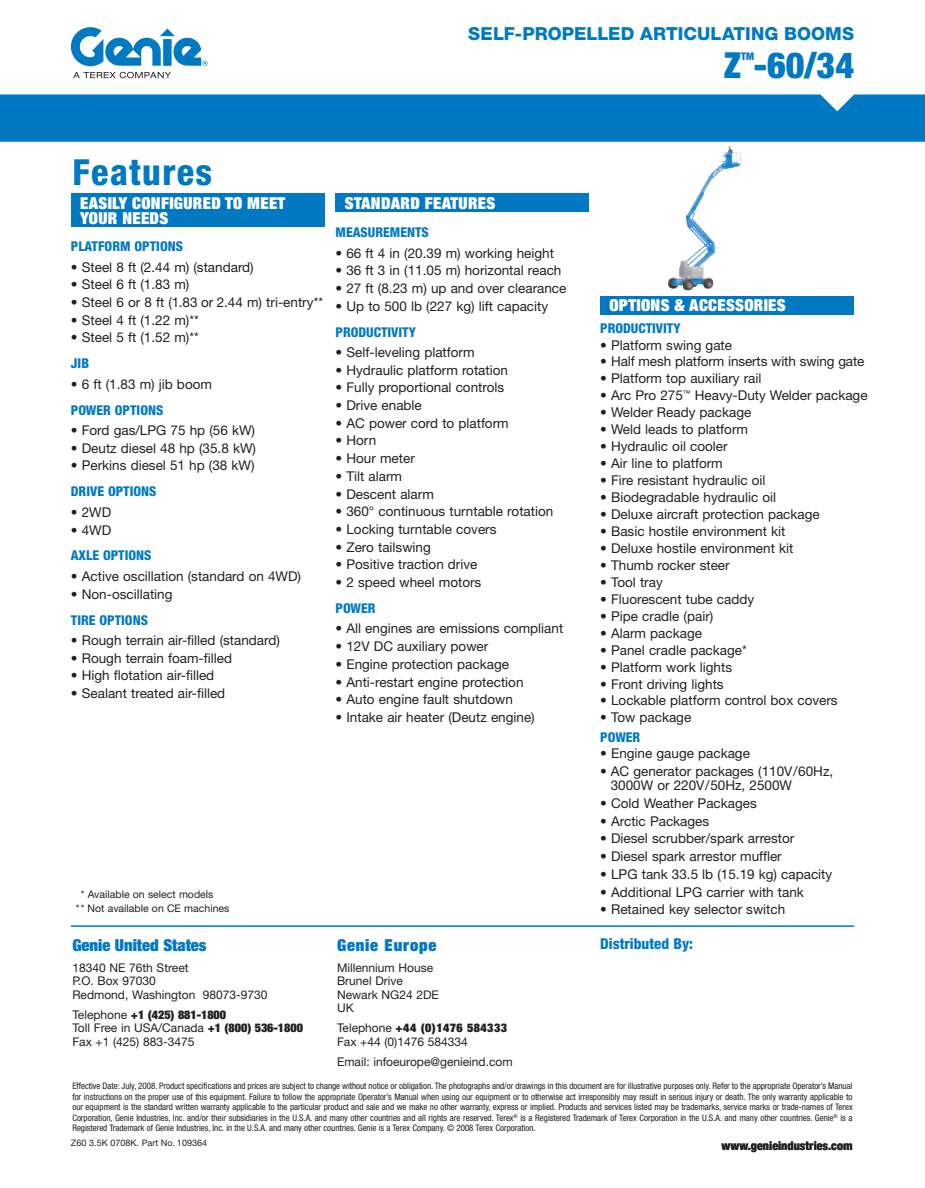
<style>
.page{position:relative;width:925px;height:1188px;background:#fff}
.page>*{position:absolute;margin:0;border:0;box-sizing:border-box;transform-origin:0 0}
.t1{font:800 condensed 36px "Helvetica Neue LT Std";letter-spacing:.04em;color:#0079c2}
.t2{font:900 condensed 36px "Helvetica Neue LT Std";color:#0079c2}
.t3{font:800 18px "Helvetica Neue LT Std";letter-spacing:.005em;color:#0079c2}
.t4{font:900 condensed 16.5px/15px "Helvetica Neue LT Std";letter-spacing:.02em;color:#fff}
.t5{font:900 condensed 16.5px "Helvetica Neue LT Std";color:#0079c2}
.t6{font:900 condensed 16.5px "Helvetica Neue LT Std";letter-spacing:.05em;color:#0079c2}
.t7{font:800 condensed 15px "Helvetica Neue LT Std";color:#0079c2}
.t8{font:13.5px/14.2px "Helvetica Neue LT Std";color:#231f20}
.t9{font:800 condensed 13.5px "Helvetica Neue LT Std";color:#0079c2}
.t10{font:12px/13.5px "Helvetica Neue LT Std";color:#231f20}
.t11{font:800 condensed 12px "Helvetica Neue LT Std";color:#231f20}
.t12{font:10.5px/13.5px "Helvetica Neue LT Std";color:#231f20}
.t13{font:900 condensed 10.5px "Helvetica Neue LT Std";color:#0079c2}
.t14{font:condensed 9px/10.5px "Helvetica Neue LT Std";letter-spacing:-.005em;color:#231f20;text-align:justify}
.t15{font:9px "Helvetica Neue LT Std";color:#231f20}
.s1{font-weight:900;font-stretch:condensed}
</style>
<div class="page">
<img style="left:688px;top:166px;width:34px;height:100px">
<div style="left:71px;top:194px;width:254px;height:33px;background:#0079c2"></div>
<div style="left:600px;top:296px;width:254px;height:19px;background:#0079c2"></div>
<div style="left:335px;top:194px;width:254px;height:18px;background:#0079c2"></div>
<svg style="left:73px;top:72px;width:98px;height:6px"></svg>
<svg style="left:71px;top:27px;width:137px;height:39px"></svg>
<div style="left:0;top:95px;width:925px;height:47px;background:#0079c2"></div>
<hr style="left:71px;top:925px;width:783px;height:2px;background:#0079c2">
<h2 class="t3" style="left:468px;top:23px;width:387px">SELF-PROPELLED ARTICULATING BOOMS</h2>
<h1 class="t1" style="left:72px;top:150px;width:141px">Features</h1>
<p class="t4" style="left:80px;top:195px;width:207px">EASILY CONFIGURED TO MEET<br>YOUR NEEDS</p>
<p class="t9" style="left:71px;top:238px;width:114px">PLATFORM OPTIONS</p>
<p class="t8" style="left:71px;top:259px;width:184px">• Steel 8 ft (2.44 m) (standard)</p>
<p class="t8" style="left:71px;top:277px;width:120px">• Steel 6 ft (1.83 m)</p>
<p class="t8" style="left:71px;top:295px;width:254px">• Steel 6 or 8 ft (1.83 or 2.44 m) tri-entry**</p>
<p class="t8" style="left:71px;top:313px;width:129px">• Steel 4 ft (1.22 m)**</p>
<p class="t8" style="left:71px;top:330px;width:129px">• Steel 5 ft (1.52 m)**</p>
<p class="t9" style="left:71px;top:355px;width:20px">JIB</p>
<p class="t8" style="left:71px;top:377px;width:143px">• 6 ft (1.83 m) jib boom</p>
<p class="t9" style="left:71px;top:402px;width:94px">POWER OPTIONS</p>
<p class="t8" style="left:71px;top:423px;width:186px">• Ford gas/LPG 75 hp (56 kW)</p>
<p class="t8" style="left:71px;top:441px;width:187px">• Deutz diesel 48 hp (35.8 kW)</p>
<p class="t8" style="left:71px;top:458px;width:185px">• Perkins diesel 51 hp (38 kW)</p>
<p class="t9" style="left:71px;top:483px;width:87px">DRIVE OPTIONS</p>
<p class="t8" style="left:71px;top:505px;width:42px">• 2WD</p>
<p class="t8" style="left:71px;top:522px;width:42px">• 4WD</p>
<p class="t9" style="left:71px;top:547px;width:82px">AXLE OPTIONS</p>
<p class="t8" style="left:71px;top:569px;width:232px">• Active oscillation (standard on 4WD)</p>
<p class="t8" style="left:71px;top:586px;width:103px">• Non-oscillating</p>
<p class="t9" style="left:71px;top:611px;width:79px">TIRE OPTIONS</p>
<p class="t8" style="left:71px;top:633px;width:211px">• Rough terrain air-filled (standard)</p>
<p class="t8" style="left:71px;top:651px;width:163px">• Rough terrain foam-filled</p>
<p class="t8" style="left:71px;top:668px;width:145px">• High flotation air-filled</p>
<p class="t8" style="left:71px;top:686px;width:156px">• Sealant treated air-filled</p>
<p class="t4" style="left:345px;top:195px;width:152px">STANDARD FEATURES</p>
<p class="t9" style="left:335px;top:224px;width:95px">MEASUREMENTS</p>
<p class="t8" style="left:335px;top:245px;width:220px">• 66 ft 4 in (20.39 m) working height</p>
<p class="t8" style="left:335px;top:263px;width:227px">• 36 ft 3 in (11.05 m) horizontal reach</p>
<p class="t8" style="left:335px;top:281px;width:232px">• 27 ft (8.23 m) up and over clearance</p>
<p class="t8" style="left:335px;top:298px;width:214px">• Up to 500 lb (227 kg) lift capacity</p>
<p class="t9" style="left:335px;top:323px;width:82px">PRODUCTIVITY</p>
<p class="t8" style="left:335px;top:345px;width:141px">• Self-leveling platform</p>
<p class="t8" style="left:335px;top:363px;width:174px">• Hydraulic platform rotation</p>
<p class="t8" style="left:335px;top:380px;width:170px">• Fully proportional controls</p>
<p class="t8" style="left:335px;top:398px;width:88px">• Drive enable</p>
<p class="t8" style="left:335px;top:416px;width:175px">• AC power cord to platform</p>
<p class="t8" style="left:335px;top:433px;width:42px">• Horn</p>
<p class="t8" style="left:335px;top:451px;width:81px">• Hour meter</p>
<p class="t8" style="left:335px;top:469px;width:68px">• Tilt alarm</p>
<p class="t8" style="left:335px;top:486px;width:100px">• Descent alarm</p>
<p class="t8" style="left:335px;top:504px;width:219px">• 360° continuous turntable rotation</p>
<p class="t8" style="left:335px;top:522px;width:162px">• Locking turntable covers</p>
<p class="t8" style="left:335px;top:540px;width:97px">• Zero tailswing</p>
<p class="t8" style="left:335px;top:557px;width:143px">• Positive traction drive</p>
<p class="t8" style="left:335px;top:575px;width:147px">• 2 speed wheel motors</p>
<p class="t9" style="left:335px;top:600px;width:42px">POWER</p>
<p class="t8" style="left:335px;top:621px;width:229px">• All engines are emissions compliant</p>
<p class="t8" style="left:335px;top:639px;width:154px">• 12V DC auxiliary power</p>
<p class="t8" style="left:335px;top:657px;width:175px">• Engine protection package</p>
<p class="t8" style="left:335px;top:674px;width:189px">• Anti-restart engine protection</p>
<p class="t8" style="left:335px;top:692px;width:179px">• Auto engine fault shutdown</p>
<p class="t8" style="left:335px;top:710px;width:201px">• Intake air heater (Deutz engine)</p>
<p class="t12" style="left:76px;top:888px;width:155px;text-indent:5px">* Available on select models<br>** Not available on CE machines</p>
<p class="t5" style="left:72px;top:935px;width:136px">Genie United States</p>
<p class="t10" style="left:72px;top:960px;width:197px">18340 NE 76th Street<br>P.O. Box 97030<br>Redmond, Washington 98073-9730</p>
<p class="t10" style="left:72px;top:1008px;width:232px">Telephone <span class="s1">+1 (425) 881-1800<br></span>Toll Free in USA/Canada <span class="s1">+1 (800) 536-1800<br></span>Fax +1 (425) 883-3475</p>
<p class="t6" style="left:337px;top:935px;width:101px">Genie Europe</p>
<p class="t10" style="left:337px;top:960px;width:103px">Millennium House<br>Brunel Drive<br>Newark NG24 2DE<br>UK</p>
<p class="t10" style="left:337px;top:1021px;width:171px">Telephone <span class="s1">+44 (0)1476 584333<br></span>Fax +44 (0)1476 584334</p>
<p class="t10" style="left:337px;top:1055px;width:177px">Email: infoeurope@genieind.com</p>
<h1 class="t2" style="left:724px;top:43px;width:132px">Z -60/34</h1>
<p class="t13" style="left:741px;top:50px;width:14px">TM</p>
<p class="t4" style="left:609px;top:298px;width:178px">OPTIONS &amp; ACCESSORIES</p>
<p class="t9" style="left:600px;top:320px;width:82px">PRODUCTIVITY</p>
<p class="t8" style="left:600px;top:337px;width:133px">• Platform swing gate</p>
<p class="t8" style="left:600px;top:354px;width:266px">• Half mesh platform inserts with swing gate</p>
<p class="t8" style="left:600px;top:371px;width:163px">• Platform top auxiliary rail</p>
<p class="t8" style="left:600px;top:388px;width:269px">• Arc Pro 275<sup>™</sup> Heavy-Duty Welder package</p>
<p class="t8" style="left:600px;top:405px;width:153px">• Welder Ready package</p>
<p class="t8" style="left:600px;top:422px;width:149px">• Weld leads to platform</p>
<p class="t8" style="left:600px;top:439px;width:129px">• Hydraulic oil cooler</p>
<p class="t8" style="left:600px;top:456px;width:124px">• Air line to platform</p>
<p class="t8" style="left:600px;top:473px;width:167px">• Fire resistant hydraulic oil</p>
<p class="t8" style="left:600px;top:490px;width:177px">• Biodegradable hydraulic oil</p>
<p class="t8" style="left:600px;top:507px;width:221px">• Deluxe aircraft protection package</p>
<p class="t8" style="left:600px;top:524px;width:187px">• Basic hostile environment kit</p>
<p class="t8" style="left:600px;top:541px;width:195px">• Deluxe hostile environment kit</p>
<p class="t8" style="left:600px;top:558px;width:131px">• Thumb rocker steer</p>
<p class="t8" style="left:600px;top:575px;width:64px">• Tool tray</p>
<p class="t8" style="left:600px;top:592px;width:155px">• Fluorescent tube caddy</p>
<p class="t8" style="left:600px;top:609px;width:115px">• Pipe cradle (pair)</p>
<p class="t8" style="left:600px;top:626px;width:103px">• Alarm package</p>
<p class="t8" style="left:600px;top:643px;width:148px">• Panel cradle package*</p>
<p class="t8" style="left:600px;top:659px;width:133px">• Platform work lights</p>
<p class="t8" style="left:600px;top:676px;width:125px">• Front driving lights</p>
<p class="t8" style="left:600px;top:693px;width:239px">• Lockable platform control box covers</p>
<p class="t8" style="left:600px;top:710px;width:93px">• Tow package</p>
<p class="t9" style="left:600px;top:729px;width:42px">POWER</p>
<p class="t8" style="left:600px;top:746px;width:151px">• Engine gauge package</p>
<p class="t8" style="left:611px;top:764px;width:224px;text-indent:-11px">• AC generator packages (110V/60Hz,<br>3000W or 220V/50Hz, 2500W</p>
<p class="t8" style="left:600px;top:796px;width:158px">• Cold Weather Packages</p>
<p class="t8" style="left:600px;top:814px;width:111px">• Arctic Packages</p>
<p class="t8" style="left:600px;top:831px;width:196px">• Diesel scrubber/spark arrestor</p>
<p class="t8" style="left:600px;top:849px;width:183px">• Diesel spark arrestor muffler</p>
<p class="t8" style="left:600px;top:867px;width:233px">• LPG tank 33.5 lb (15.19 kg) capacity</p>
<p class="t8" style="left:600px;top:884px;width:205px">• Additional LPG carrier with tank</p>
<p class="t8" style="left:600px;top:902px;width:187px">• Retained key selector switch</p>
<p class="t7" style="left:600px;top:934px;width:94px">Distributed By:</p>
<p class="t14" style="left:72px;top:1081px;width:782px">Effective Date: July, 2008. Product specifications and prices are subject to change without notice or obligation. The photographs and/or drawings in this document are for illustrative purposes only. Refer to the appropriate Operator’s Manual for instructions on the proper use of this equipment. Failure to follow the appropriate Operator’s Manual when using our equipment or to otherwise act irresponsibly may result in serious injury or death. The only warranty applicable to our equipment is the standard written warranty applicable to the particular product and sale and we make no other warranty, express or implied. Products and services listed may be trademarks, service marks or trade-names of Terex Corporation, Genie Industries, Inc. and/or their subsidiaries in the U.S.A. and many other countries and all rights are reserved. Terex<sup>®</sup> is a Registered Trademark of Terex Corporation in the U.S.A. and many other countries. Genie<sup>®</sup> is a Registered Trademark of Genie Industries, Inc. in the U.S.A. and many other countries. Genie is a Terex Company. © 2008 Terex Corporation.</p>
<p class="t15" style="left:71px;top:1138px;width:138px">Z60 3.5K 0708K. Part No. 109364</p>
<p class="t11" style="left:721px;top:1138px;width:132px">www.genieindustries.com</p>
</div>
